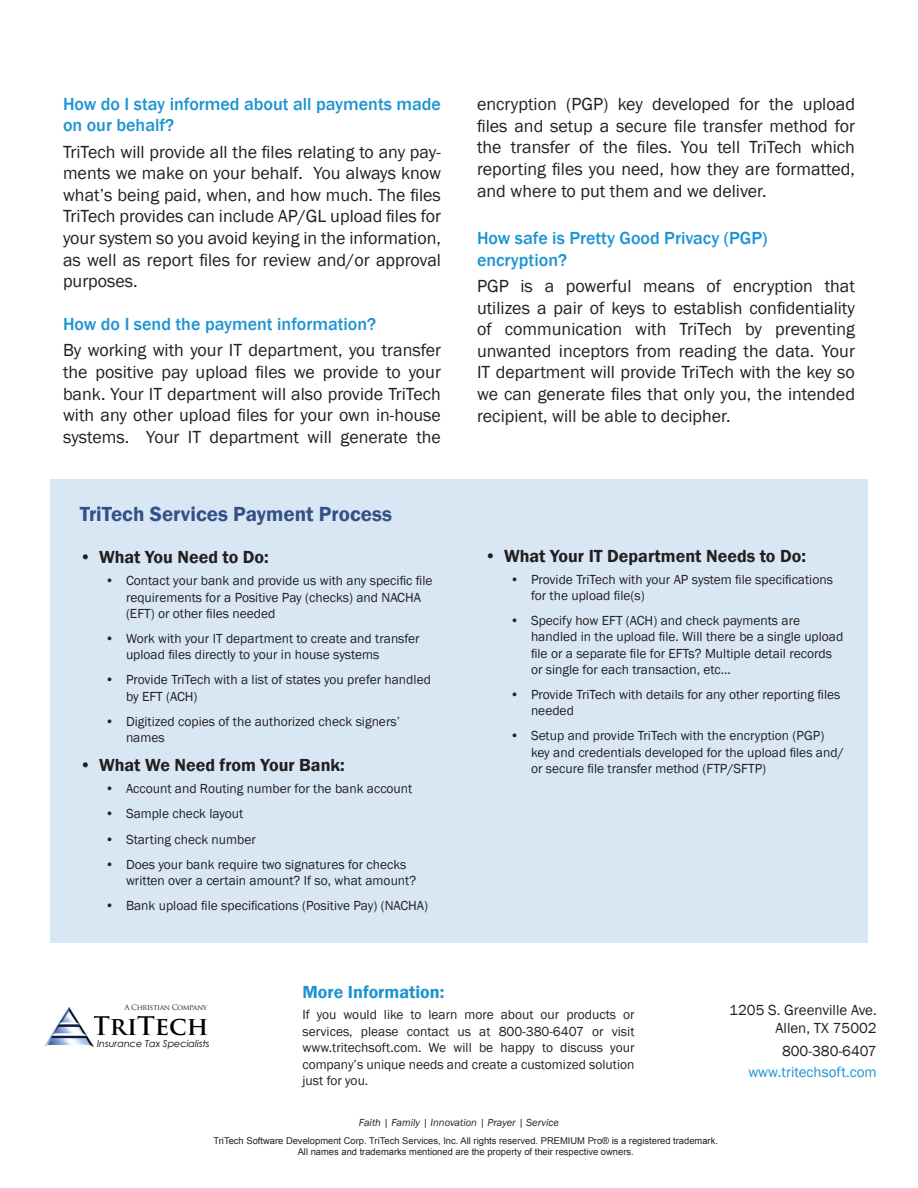
<style>
.page{position:relative;width:918px;height:1188px;background:#fff}
.page>*{position:absolute;margin:0;border:0;box-sizing:border-box;transform-origin:0 0}
.t1{font:700 25.05px "Trajan Pro";color:#000}
.t2{font:600 21px "Franklin Gothic";color:#335187}
.Topic_Body{font:18px/21.6px "Franklin Gothic";color:#231f20;text-align:justify}
.Topic1{font:500 18px/21.6px "Franklin Gothic";color:#1c94d2}
.t3{font:600 18px "Franklin Gothic";color:#231f20}
.t4{font:600 18px "Franklin Gothic";color:#1c94d2}
.Topic_Body-2{font:15px "Franklin Gothic";color:#231f20}
.Topic_Body-3{font:15px "Franklin Gothic";color:#1c94d2}
.Topic_Body-4{font:13.5px/16.2px "Franklin Gothic";color:#231f20}
.t5{font:italic 10.5px "Franklin Gothic";color:#231f20}
.t6{font:italic 9.6px "Century Gothic";color:#000}
.t7{font:9.3px "Arial";color:#231f20}
.t8{font:7.5px "Trajan Pro";letter-spacing:-.06em;color:#231f20}
</style>
<div class="page">
<div style="left:50px;top:479px;width:818px;height:463px;background:#d9e7f5"></div>
<img style="left:44px;top:1008px;width:49px;height:39px">
<p class="Topic1" style="left:63px;top:93px;width:380px">How do I stay informed about all payments made on our behalf?</p>
<p class="Topic_Body" style="left:63px;top:141px;width:380px">TriTech will provide all the files relating to any pay&shy;ments we make on your behalf. You always know what’s being paid, when, and how much. The files TriTech provides can include AP/GL upload files for your system so you avoid keying in the information, as well as report files for review and/or approval purposes.</p>
<p class="Topic1" style="left:63px;top:314px;width:315px">How do I send the payment information?</p>
<p class="Topic_Body" style="left:63px;top:340px;width:380px">By working with your IT department, you transfer the positive pay upload files we provide to your bank. Your IT department will also provide TriTech with any other upload files for your own in-house systems. Your IT department will generate the</p>
<p class="t2" style="left:80px;top:501px;width:314px">TriTech Services Payment Process</p>
<p class="t3" style="left:80px;top:546px;width:191px">• What You Need to Do:</p>
<p class="Topic_Body-4" style="left:126px;top:573px;width:308px;text-indent:-21px">• Contact your bank and provide us with any specific file requirements for a Positive Pay (checks) and NACHA (EFT) or other files needed</p>
<p class="Topic_Body-4" style="left:126px;top:631px;width:295px;text-indent:-21px">• Work with your IT department to create and transfer upload files directly to your in house systems</p>
<p class="Topic_Body-4" style="left:126px;top:672px;width:307px;text-indent:-21px">• Provide TriTech with a list of states you prefer handled by EFT (ACH)</p>
<p class="Topic_Body-4" style="left:126px;top:713px;width:276px;text-indent:-21px">• Digitized copies of the authorized check signers’ names</p>
<p class="t3" style="left:80px;top:754px;width:267px">• What We Need from Your Bank:</p>
<p class="Topic_Body-4" style="left:105px;top:781px;width:309px">• Account and Routing number for the bank account</p>
<p class="Topic_Body-4" style="left:105px;top:806px;width:140px">• Sample check layout</p>
<p class="Topic_Body-4" style="left:105px;top:831px;width:152px">• Starting check number</p>
<p class="Topic_Body-4" style="left:126px;top:857px;width:292px;text-indent:-21px">• Does your bank require two signatures for checks written over a certain amount? If so, what amount?</p>
<p class="Topic_Body-4" style="left:105px;top:898px;width:325px">• Bank upload file specifications (Positive Pay) (NACHA)</p>
<p class="Topic_Body" style="left:477px;top:94px;width:380px">encryption (PGP) key developed for the upload files and setup a secure file transfer method for the transfer of the files. You tell TriTech which reporting files you need, how they are formatted, and where to put them and we deliver.</p>
<p class="Topic1" style="left:477px;top:228px;width:292px">How safe is Pretty Good Privacy (PGP) encryption?</p>
<p class="Topic_Body" style="left:477px;top:275px;width:380px">PGP is a powerful means of encryption that utilizes a pair of keys to establish confidentiality of communication with TriTech by preventing unwanted inceptors from reading the data. Your IT department will provide TriTech with the key so we can generate files that only you, the intended recipient, will be able to decipher.</p>
<p class="t3" style="left:484px;top:545px;width:323px">• What Your IT Department Needs to Do:</p>
<p class="Topic_Body-4" style="left:531px;top:571px;width:303px;text-indent:-21px">• Provide TriTech with your AP system file specifications for the upload file(s)</p>
<p class="Topic_Body-4" style="left:531px;top:613px;width:314px;text-indent:-21px">• Specify how EFT (ACH) and check payments are handled in the upload file. Will there be a single upload file or a separate file for EFTs? Multiple detail records or single for each transaction, etc...</p>
<p class="Topic_Body-4" style="left:531px;top:687px;width:311px;text-indent:-21px">• Provide TriTech with details for any other reporting files needed</p>
<p class="Topic_Body-4" style="left:531px;top:728px;width:314px;text-indent:-21px">• Setup and provide TriTech with the encryption (PGP) key and credentials developed for the upload files and/ or secure file transfer method (FTP/SFTP)</p>
<p class="t8" style="left:124px;top:1003px;width:84px">A Christian Company</p>
<h1 class="t1" style="left:92px;top:1010px;width:118px">TriTech</h1>
<p class="t6" style="left:97px;top:1036px;width:114px">Insurance Tax Specialists</p>
<p class="t4" style="left:302px;top:981px;width:143px">More Information:</p>
<p class="Topic_Body-4" style="left:302px;top:1007px;width:334px;text-align:justify">If you would like to learn more about our products or services, please contact us at 800-380-6407 or visit www.tritechsoft.com. We will be happy to discuss your company’s unique needs and create a customized solution just for you.</p>
<p class="Topic_Body-2" style="left:729px;top:1001px;width:149px">1205 S. Greenville Ave.</p>
<p class="Topic_Body-2" style="left:776px;top:1019px;width:103px">Allen, TX 75002</p>
<p class="Topic_Body-2" style="left:782px;top:1041px;width:96px">800-380-6407</p>
<p class="Topic_Body-3" style="left:748px;top:1062px;width:130px">www.tritechsoft.com</p>
<p class="t5" style="left:359px;top:1116px;width:202px">Faith | Family | Innovation | Prayer | Service</p>
<p class="t7" style="left:213px;top:1134px;width:506px">TriTech Software Development Corp. TriTech Services, Inc. All rights reserved. PREMIUM Pro® is a registered trademark.</p>
<p class="t7" style="left:298px;top:1145px;width:338px">All names and trademarks mentioned are the property of their respective owners.</p>
</div>
